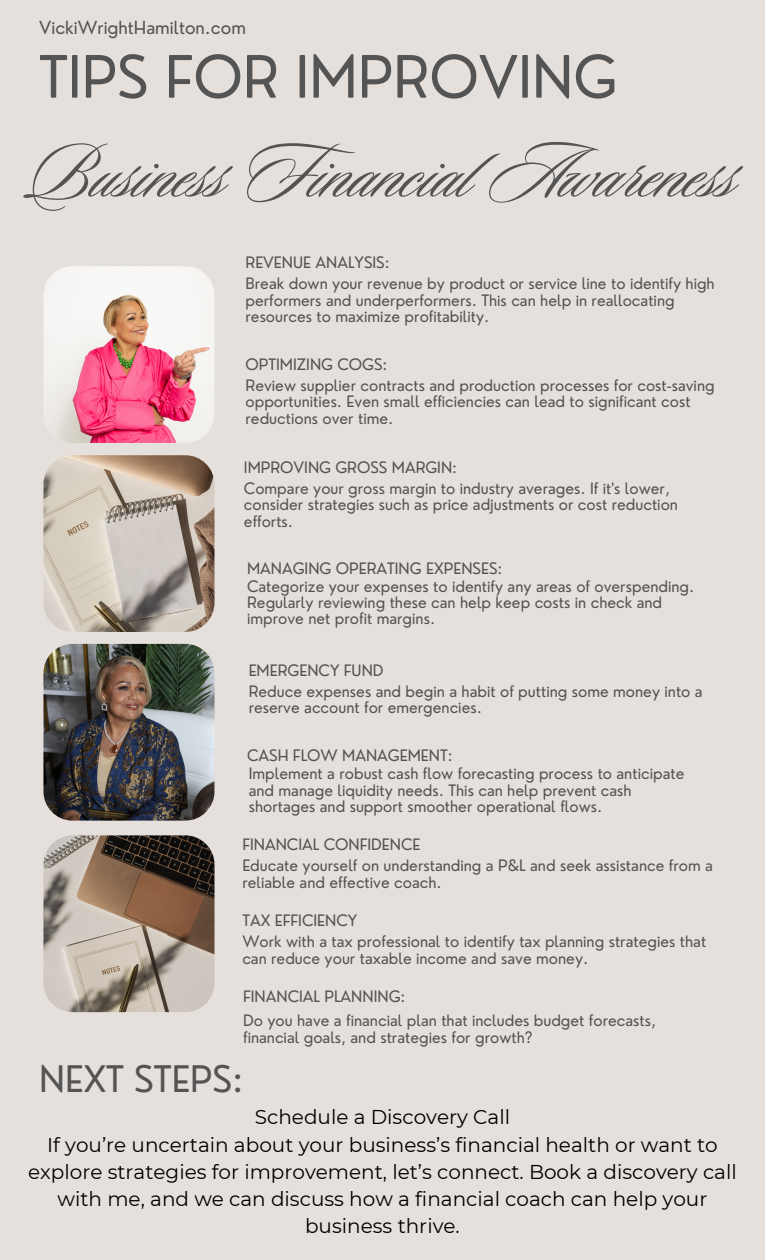
<style>
.page{position:relative;width:765px;height:1260px;background:#e6e0dc}
.page>*{position:absolute;margin:0;border:0;box-sizing:border-box;transform-origin:0 0}
.t1{font:80.25px "Sloop Script Pro";color:#545454}
.t2{font:56.88px "Nourd";color:#545454}
.t3{font:35.62px "Nourd";color:#545454}
.t4{font:20px/27.2px "Montserrat";color:#000;text-align:center}
.t5{font:17.62px "Nourd";color:#545454}
.t6{font:15.38px/16.4px "Nourd";color:#545454}
</style>
<div class="page">
<img style="left:43px;top:455px;width:171px;height:177px;border-radius:29px">
<img style="left:43px;top:266px;width:171px;height:177px;border-radius:29px">
<img style="left:43px;top:644px;width:171px;height:177px;border-radius:29px">
<img style="left:43px;top:835px;width:171px;height:177px;border-radius:29px">
<p class="t5" style="left:39px;top:16px;width:208px">VickiWrightHamilton.com</p>
<p class="t2" style="left:39px;top:41px;width:579px">TIPS FOR IMPROVING</p>
<p class="t1" style="left:25px;top:132px;width:713px">Business Financial Awareness</p>
<p class="t6" style="left:246px;top:254px;width:146px">REVENUE ANALYSIS:</p>
<p class="t6" style="left:246px;top:275px;width:471px">Break down your revenue by product or service line to identify high performers and underperformers. This can help in reallocating resources to maximize profitability.</p>
<p class="t6" style="left:246px;top:356px;width:144px">OPTIMIZING COGS:</p>
<p class="t6" style="left:246px;top:377px;width:471px">Review supplier contracts and production processes for cost-saving opportunities. Even small efficiencies can lead to significant cost reductions over time.</p>
<p class="t6" style="left:244px;top:459px;width:215px">IMPROVING GROSS MARGIN:</p>
<p class="t6" style="left:244px;top:480px;width:436px">Compare your gross margin to industry averages. If it's lower, consider strategies such as price adjustments or cost reduction efforts.</p>
<p class="t6" style="left:247px;top:560px;width:257px">MANAGING OPERATING EXPENSES:</p>
<p class="t6" style="left:247px;top:578px;width:449px">Categorize your expenses to identify any areas of overspending.<br>Regularly reviewing these can help keep costs in check and improve net profit margins.</p>
<p class="t6" style="left:249px;top:662px;width:136px">EMERGENCY FUND</p>
<p class="t6" style="left:249px;top:683px;width:455px">Reduce expenses and begin a habit of putting some money into a reserve account for emergencies.</p>
<p class="t6" style="left:247px;top:747px;width:207px">CASH FLOW MANAGEMENT:</p>
<p class="t6" style="left:249px;top:765px;width:437px">Implement a robust cash flow forecasting process to anticipate and manage liquidity needs. This can help prevent cash shortages and support smoother operational flows.</p>
<p class="t6" style="left:242px;top:836px;width:180px">FINANCIAL CONFIDENCE</p>
<p class="t6" style="left:242px;top:857px;width:472px">Educate yourself on understanding a P&amp;L and seek assistance from a reliable and effective coach.</p>
<p class="t6" style="left:242px;top:912px;width:116px">TAX EFFICIENCY</p>
<p class="t6" style="left:242px;top:933px;width:465px">Work with a tax professional to identify tax planning strategies that can reduce your taxable income and save money.</p>
<p class="t6" style="left:243px;top:988px;width:164px">FINANCIAL PLANNING:</p>
<p class="t6" style="left:243px;top:1012px;width:414px">Do you have a financial plan that includes budget forecasts, financial goals, and strategies for growth?</p>
<h3 class="t3" style="left:39px;top:1056px;width:206px">NEXT STEPS:</h3>
<h4 class="t4" style="left:28px;top:1104px;width:710px">Schedule a Discovery Call<br>If you’re uncertain about your business’s financial health or want to explore strategies for improvement, let’s connect. Book a discovery call with me, and we can discuss how a financial coach can help your business thrive.</h4>
</div>
